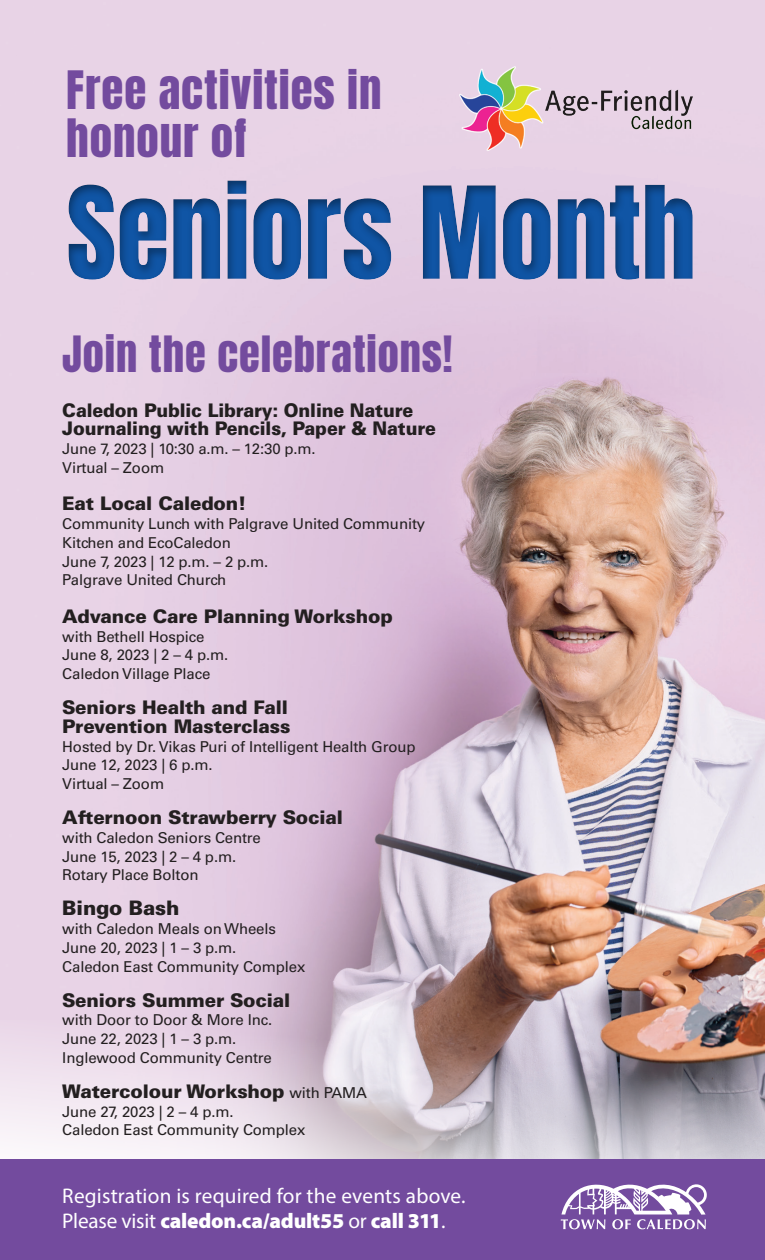
<style>
.page{position:relative;width:765px;height:1260px;background:#fff}
.page>*{position:absolute;margin:0;border:0;box-sizing:border-box;transform-origin:0 0}
.t1{font:108.75px "Anton";color:#1055a5}
.t2{font:45px "Anton";letter-spacing:.02em;color:#734b9e}
.t3{font:42.5px "Anton";letter-spacing:.02em;color:#734b9e}
.t4{font:21.25px/25px "Myriad Pro";letter-spacing:.01em;color:#fff}
.t5{font:900 20px "Univers LT Std";letter-spacing:-.01em;color:#231f20}
.t6{font:900 18.75px/18.8px "Univers LT Std";letter-spacing:-.01em;color:#231f20}
.t7{font:900 18.75px/18.8px "Univers LT Std";letter-spacing:-.01em;color:#231f20;scale:.95 1}
.t8{font:15px/18.8px "Univers LT Std";letter-spacing:-.01em;color:#231f20}
.s1{font-weight:400;font-size:15px}
.s2{font-weight:900}
</style>
<div class="page">
<img style="left:0;top:0;width:765px;height:1021px">
<svg style="left:0;top:1021px;width:765px;height:138px;background:#cfc2ca"></svg>
<img style="left:456px;top:63px;width:240px;height:63px">
<div style="left:39px;top:126px;width:726px;height:202px;background:#231f20;opacity:.45"></div>
<div style="left:0;top:1159px;width:765px;height:101px;background:#734b9e"></div>
<svg style="left:561px;top:1184px;width:146px;height:45px"></svg>
<h1 class="t2" style="left:66px;top:67px;width:317px">Free activities in</h1>
<p class="t2" style="left:66px;top:116px;width:182px">honour of</p>
<h1 class="t1" style="left:66px;top:178px;width:631px">Seniors Month</h1>
<h1 class="t3" style="left:62px;top:333px;width:392px">Join the celebrations!</h1>
<h3 class="t7" style="left:62px;top:400px;width:395px">Caledon Public Library: Online Nature<br>Journaling with Pencils, Paper &amp; Nature</h3>
<p class="t8" style="left:62px;top:440px;width:255px">June 7, 2023 | 10:30 a.m. – 12:30 p.m.<br>Virtual – Zoom</p>
<h3 class="t6" style="left:62px;top:494px;width:186px">Eat Local Caledon!</h3>
<p class="t8" style="left:62px;top:515px;width:364px">Community Lunch with Palgrave United Community<br>Kitchen and EcoCaledon<br>June 7, 2023 | 12 p.m. – 2 p.m.<br>Palgrave United Church</p>
<h3 class="t6" style="left:62px;top:607px;width:332px">Advance Care Planning Workshop</h3>
<p class="t8" style="left:62px;top:627px;width:167px">with Bethell Hospice<br>June 8, 2023 | 2 – 4 p.m.<br>Caledon Village Place</p>
<h3 class="t6" style="left:62px;top:698px;width:230px">Seniors Health and Fall<br>Prevention Masterclass</h3>
<p class="t8" style="left:62px;top:737px;width:355px">Hosted by Dr. Vikas Puri of Intelligent Health Group<br>June 12, 2023 | 6 p.m.<br>Virtual – Zoom</p>
<h3 class="t6" style="left:62px;top:808px;width:282px">Afternoon Strawberry Social</h3>
<p class="t8" style="left:62px;top:828px;width:200px">with Caledon Seniors Centre<br>June 15, 2023 | 2 – 4 p.m.<br>Rotary Place Bolton</p>
<h2 class="t5" style="left:62px;top:896px;width:119px">Bingo Bash</h2>
<p class="t8" style="left:62px;top:920px;width:245px">with Caledon Meals on Wheels<br>June 20, 2023 | 1 – 3 p.m.<br>Caledon East Community Complex</p>
<h3 class="t6" style="left:62px;top:990px;width:230px">Seniors Summer Social</h3>
<p class="t8" style="left:62px;top:1011px;width:211px">with Door to Door &amp; More Inc.<br>June 22, 2023 | 1 – 3 p.m.<br>Inglewood Community Centre</p>
<p class="t6" style="left:62px;top:1082px;width:306px">Watercolour Workshop <span class="s1">with PAMA</span></p>
<p class="t8" style="left:62px;top:1102px;width:245px">June 27, 2023 | 2 – 4 p.m.<br>Caledon East Community Complex</p>
<p class="t4" style="left:62px;top:1183px;width:405px">Registration is required for the events above.<br>Please visit <span class="s2">caledon.ca/adult55</span> or <span class="s2">call 311</span>.</p>
</div>
